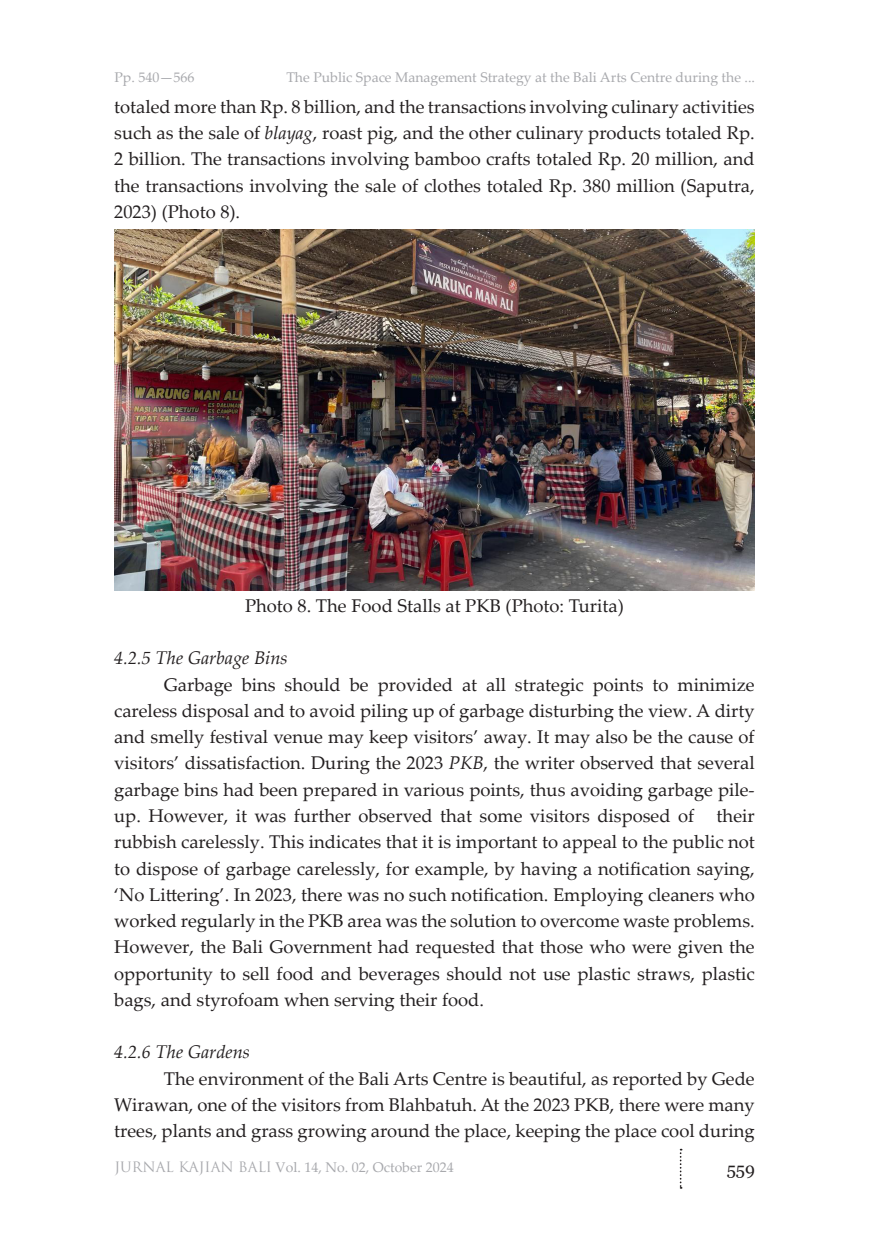
<style>
.page{position:relative;width:869px;height:1241px;background:#fff}
.page>*{position:absolute;margin:0;border:0;box-sizing:border-box;transform-origin:0 0}
.t1{font:18.38px/26.2px "Palatino Linotype";color:#231f20;text-align:justify}
.t2{font:italic 18.38px "Palatino Linotype";color:#231f20}
.t3{font:17.5px "Georgia";color:#231f20}
.t4{font:14px "Palatino Linotype";color:#a8a9ad}
.s1{font-style:italic}
.s2{font-family:"Trajan Pro"}
</style>
<div class="page">
<svg style="left:679px;top:1148px;width:2px;height:40px"></svg>
<img style="left:114px;top:230px;width:640px;height:360px">
<p class="t4" style="left:114px;top:67px;width:81px">Pp. 540—566</p>
<p class="t4" style="left:286px;top:67px;width:470px">The Public Space Management Strategy at the Bali Arts Centre during the ...</p>
<p class="t1" style="left:114px;top:93px;width:641px">totaled more than Rp. 8 billion, and the transactions involving culinary activities such as the sale of <span class="s1">blayag</span>, roast pig, and the other culinary products totaled Rp.<br>2 billion. The transactions involving bamboo crafts totaled Rp. 20 million, and the transactions involving the sale of clothes totaled Rp. 380 million (Saputra, 2023) (Photo 8).</p>
<p class="t1" style="left:245px;top:591px;width:380px">Photo 8. The Food Stalls at PKB (Photo: Turita)</p>
<p class="t2" style="left:114px;top:645px;width:175px">4.2.5 The Garbage Bins</p>
<p class="t1" style="left:114px;top:670px;width:641px;text-indent:50px">Garbage bins should be provided at all strategic points to minimize careless disposal and to avoid piling up of garbage disturbing the view. A dirty and smelly festival venue may keep visitors’ away. It may also be the cause of visitors’ dissatisfaction. During the 2023 <span class="s1">PKB</span>, the writer observed that several garbage bins had been prepared in various points, thus avoiding garbage pile&shy;up. However, it was further observed that some visitors disposed of their rubbish carelessly. This indicates that it is important to appeal to the public not to dispose of garbage carelessly, for example, by having a notification saying, ‘No Littering’. In 2023, there was no such notification. Employing cleaners who worked regularly in the PKB area was the solution to overcome waste problems.<br>However, the Bali Government had requested that those who were given the opportunity to sell food and beverages should not use plastic straws, plastic bags, and styrofoam when serving their food.</p>
<p class="t2" style="left:114px;top:1038px;width:137px">4.2.6 The Gardens</p>
<p class="t1" style="left:114px;top:1064px;width:641px;text-indent:50px">The environment of the Bali Arts Centre is beautiful, as reported by Gede Wirawan, one of the visitors from Blahbatuh. At the 2023 PKB, there were many trees, plants and grass growing around the place, keeping the place cool during</p>
<p class="t4" style="left:114px;top:1157px;width:340px"><span class="s2">JURNAL KAJIAN BALI</span> Vol. 14, No. 02, October 2024</p>
<p class="t3" style="left:726px;top:1157px;width:30px">559</p>
</div>
